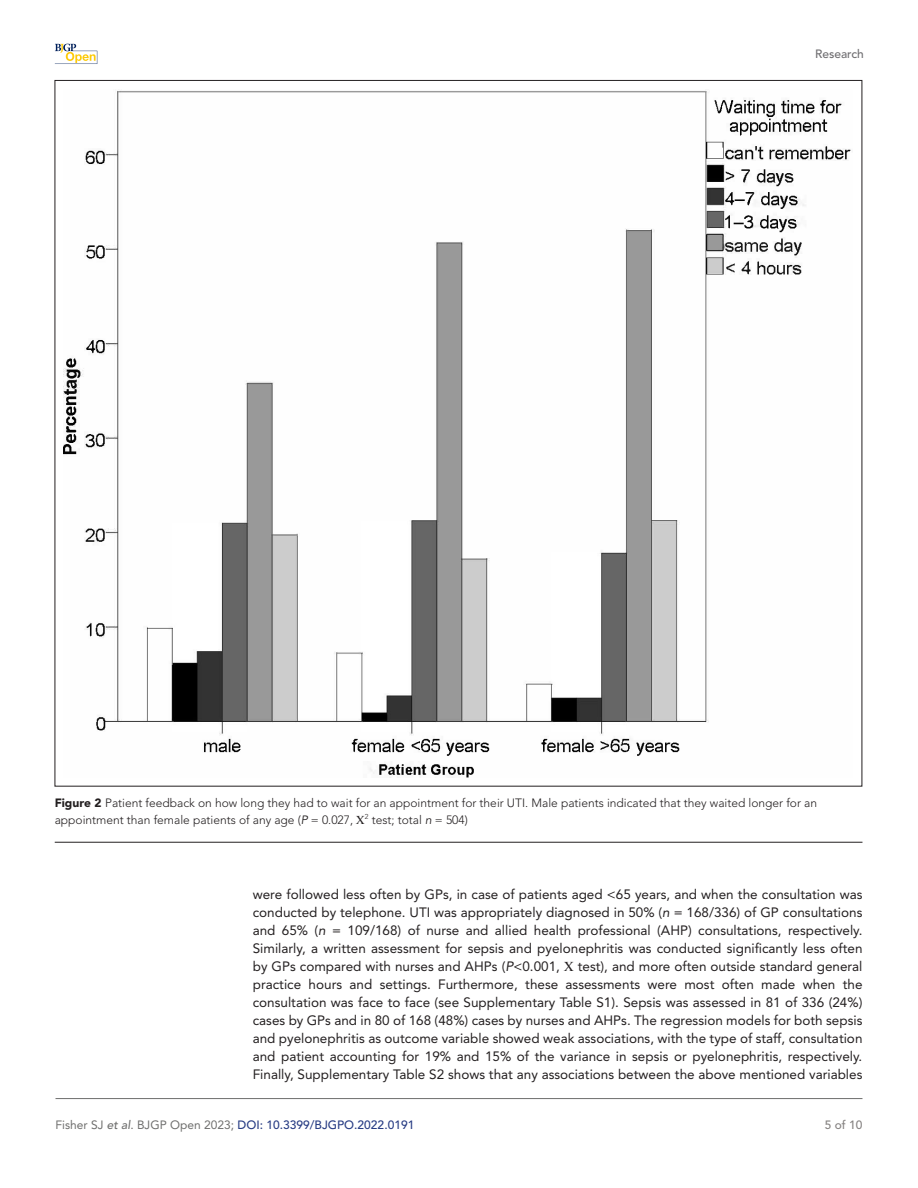
<style>
.page{position:relative;width:918px;height:1188px;background:#fff}
.page>*{position:absolute;margin:0;border:0;box-sizing:border-box;transform-origin:0 0}
.t1{font:13.5px/18px "Avenir LT Std";color:#231f20;text-align:justify}
.t2{font:300 12px/16.5px "Avenir LT Std";color:#231f20}
.t3{font:500 12px "Avenir LT Std";color:#283d84}
.t4{font:500 12px "Avenir LT Std";color:#6e6d70}
.t5{font:500 12px "Avenir LT Std";color:#858281}
.s1{font-weight:900}
.s2{font-weight:400;font-style:italic}
.s3{font-style:italic}
.s4{font-weight:400;color:#6e6e6d}
.s5{font-style:italic;color:#6e6e6d}
</style>
<div class="page">
<svg style="left:55px;top:44px;width:42px;height:20px"></svg>
<hr style="left:56px;top:1098px;width:806px;height:1px;background:#6e6e6d">
<hr style="left:55px;top:842px;width:807px;height:1px;background:#231f20">
<img style="left:64px;top:90px;width:787px;height:687px">
<p class="t4" style="left:815px;top:47px;width:50px">Research</p>
<p class="t2" style="left:55px;top:795px;width:764px"><span class="s1">Figure 2</span> Patient feedback on how long they had to wait for an appointment for their UTI. Male patients indicated that they waited longer for an appointment than female patients of any age (<span class="s2">P</span> = 0.027, <sup>2</sup> test; total <span class="s2">n</span> = 504)</p>
<p class="t1" style="left:253px;top:886px;width:611px">were followed less often by GPs, in case of patients aged &lt;65 years, and when the consultation was conducted by telephone. UTI was appropriately diagnosed in 50% (<span class="s3">n</span> = 168/336) of GP consultations and 65% (<span class="s3">n</span> = 109/168) of nurse and allied health professional (AHP) consultations, respectively.<br>Similarly, a written assessment for sepsis and pyelonephritis was conducted significantly less often by GPs compared with nurses and AHPs (<span class="s3">P</span>&lt;0.001,</p>
<p class="t1" style="left:253px;top:958px;width:611px;text-indent:325px">test), and more often outside standard general practice hours and settings. Furthermore, these assessments were most often made when the consultation was face to face (see Supplementary Table S1). Sepsis was assessed in 81 of 336 (24%) cases by GPs and in 80 of 168 (48%) cases by nurses and AHPs. The regression models for both sepsis and pyelonephritis as outcome variable showed weak associations, with the type of staff, consultation and patient accounting for 19% and 15% of the variance in sepsis or pyelonephritis, respectively.<br>Finally, Supplementary Table S2 shows that any associations between the above mentioned variables</p>
<p class="t3" style="left:56px;top:1118px;width:360px"><span class="s4">Fisher SJ</span> <span class="s5">et al</span><span class="s4">. BJGP Open 2023;</span> DOI: 10.3399/BJGPO.2022.0191</p>
<p class="t5" style="left:825px;top:1118px;width:39px">5 of 10</p>
</div>
